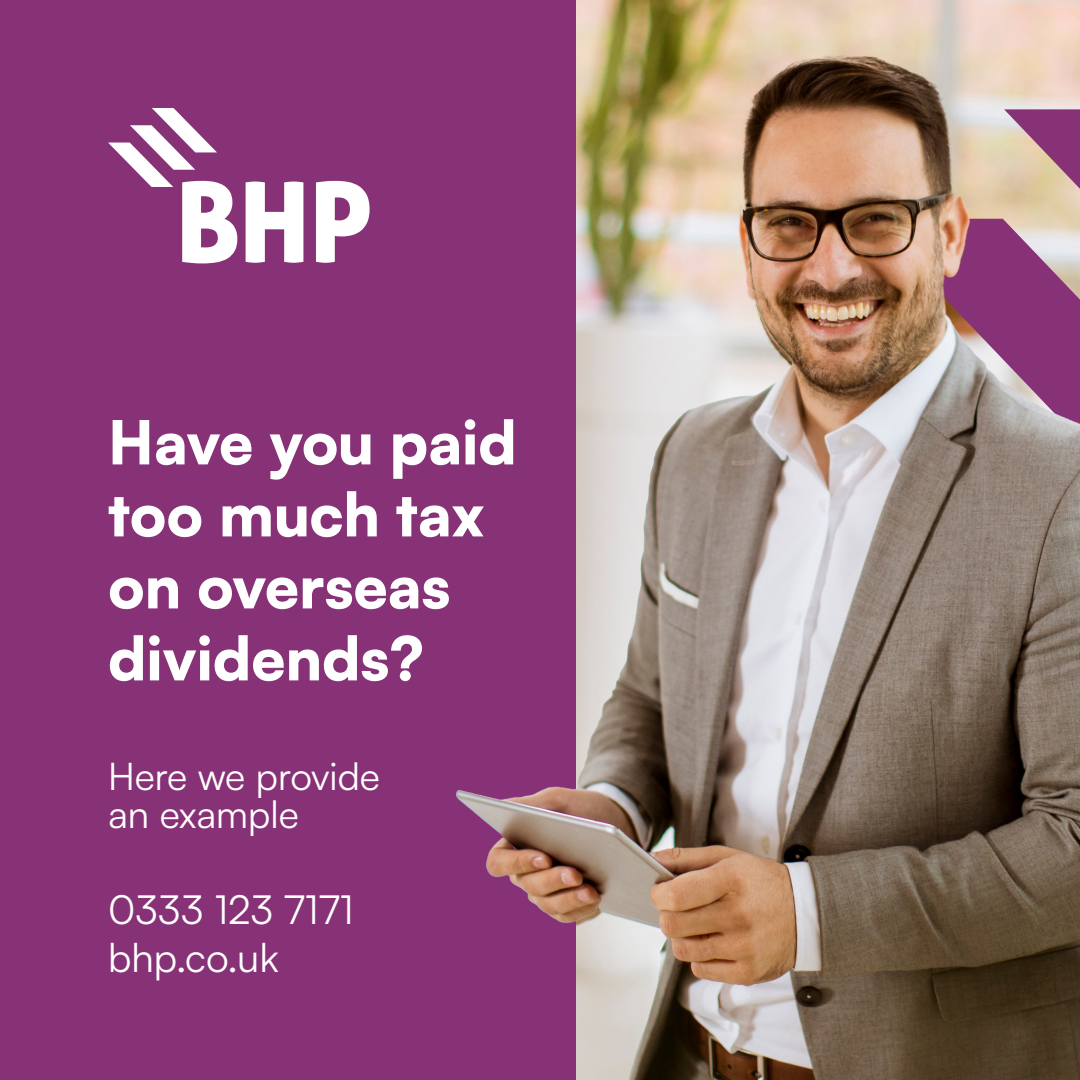
<style>
.page{position:relative;width:1080px;height:1080px;background:#873276}
.page>*{position:absolute;margin:0;border:0;box-sizing:border-box;transform-origin:0 0}
.t1{font:900 60px/72px "Satoshi";color:#fff}
.t2{font:40px/48px "Satoshi";color:#fff}
.t3{font:38px/38px "Satoshi";color:#fff}
</style>
<div class="page">
<svg style="left:108px;top:108px;width:129px;height:155px"></svg>
<svg style="left:316px;top:181px;width:54px;height:82px"></svg>
<svg style="left:246px;top:182px;width:57px;height:81px"></svg>
<img style="left:576px;top:0;width:504px;height:40px">
<img style="left:456px;top:40px;width:624px;height:1040px">
<p class="t1" style="left:108px;top:402px;width:410px">Have you paid too much tax on overseas dividends?</p>
<p class="t3" style="left:108px;top:756px;width:274px">Here we provide an example</p>
<p class="t2" style="left:108px;top:884px;width:247px">0333 123 7171 bhp.co.uk</p>
</div>
